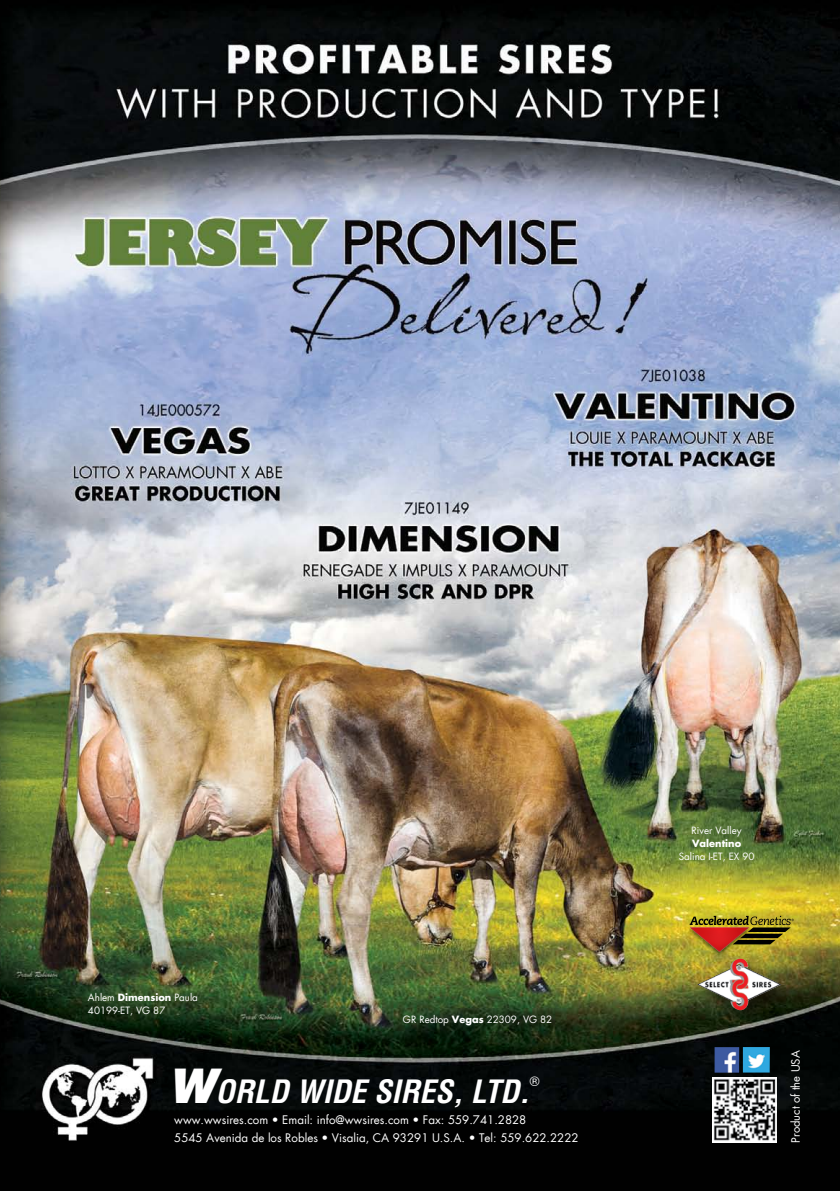
<style>
.page{position:relative;width:840px;height:1191px;background:#fff}
.page>*{position:absolute;margin:0;border:0;box-sizing:border-box;transform-origin:0 0}
.t1{font:italic 700 condensed 31.4px "Helvetica Com";color:#fff}
.t2{font:13.2px "Helvetica";color:#fff}
.t3{font:11.6px/18.2px "Futura";color:#fff}
.t4{font:11.2px "Futura";color:#fff}
.t5{font:9.8px/12.6px "Futura";color:#fff}
.t6{font:700 9.8px "Futura";color:#fff}
.s1{font-weight:700}
.s2{font-weight:900;font-stretch:normal;font-size:47.8px}
</style>
<div class="page">
<img style="left:0;top:0;width:839px;height:1191px">
<img style="left:711px;top:1078px;width:64px;height:64px">
<img style="left:714px;top:1047px;width:24px;height:25px">
<img style="left:742px;top:1047px;width:27px;height:25px">
<div style="left:693px;top:954px;width:103px;height:72px;background:#000;opacity:.56"></div>
<img style="left:696px;top:958px;width:84px;height:52px">
<img style="left:684px;top:924px;width:69px;height:34px">
<svg style="left:689px;top:915px;width:104px;height:37px;background:#996b1f"></svg>
<p class="t5" style="left:88px;top:991px;width:111px">Ahlem <span class="s1">Dimension</span> Paula<br>40199-ET, VG 87</p>
<p class="t5" style="left:403px;top:1012px;width:151px">GR Redtop <span class="s1">Vegas</span> 22309, VG 82</p>
<h1 class="t1" style="left:167px;top:1070px;width:363px"><span class="s2">W</span>ORLD WIDE SIRES, LTD.</h1>
<p class="t2" style="left:529px;top:1071px;width:11px">®</p>
<p class="t3" style="left:174px;top:1110px;width:405px">www.wwsires.com • Email: info@wwsires.com • Fax: 559.741.2828<br>5545 Avenida de los Robles • Visalia, CA 93291 U.S.A. • Tel: 559.622.2222</p>
<p class="t5" style="left:691px;top:824px;width:51px">River Valley</p>
<p class="t6" style="left:691px;top:837px;width:51px">Valentino</p>
<p class="t5" style="left:678px;top:850px;width:77px">Salina I-ET, EX 90</p>
<p class="t4" style="left:788px;top:1142px;width:94px;rotate:-90deg">Product of the USA</p>
</div>
